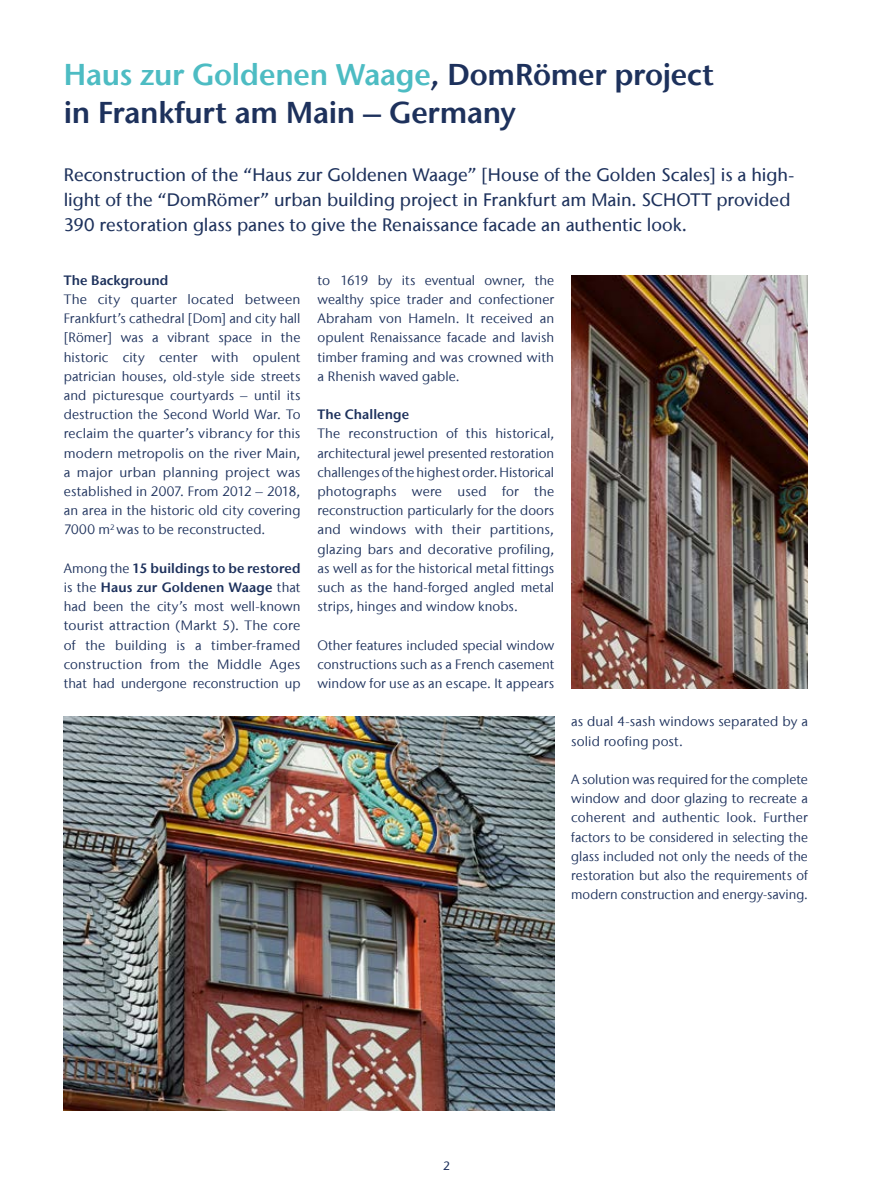
<style>
.page{position:relative;width:893px;height:1191px;background:#fff}
.page>*{position:absolute;margin:0;border:0;box-sizing:border-box;transform-origin:0 0}
.t1{font:600 30px/37.5px "Stone Sans IIITC Com";letter-spacing:-.005em;color:#1d315c}
.t2{font:500 18px/25.2px "Stone Sans IIITC Com";color:#1d315c}
.t3{font:13.5px/19.2px "Stone Sans IIITC Com";letter-spacing:.005em;color:#1d315c;text-align:justify}
.t4{font:600 13.5px "Stone Sans IIITC Com";letter-spacing:.005em;color:#1d315c}
.t5{font:500 12px "Stone Sans IIITC Com";color:#1d315c}
.s1{color:#4dbcc3}
.s2{font-weight:600}
</style>
<div class="page">
<img style="left:571px;top:275px;width:237px;height:413px">
<img style="left:64px;top:717px;width:490px;height:393px">
<h1 class="t1" style="left:64px;top:55px;width:652px"><span class="s1">Haus zur Goldenen Waage</span>, DomRömer project in Frankfurt am Main – Germany</h1>
<p class="t2" style="left:64px;top:162px;width:732px">Reconstruction of the “Haus zur Goldenen Waage” [House of the Golden Scales] is a high&shy;light of the “DomRömer” urban building project in Frankfurt am Main. SCHOTT provided<br>390 restoration glass panes to give the Renaissance facade an authentic look.</p>
<p class="t4" style="left:64px;top:271px;width:106px">The Background</p>
<p class="t3" style="left:64px;top:289px;width:238px">The city quarter located between Frankfurt’s cathedral [Dom] and city hall [Römer] was a vibrant space in the historic city center with opulent patrician houses, old-style side streets and picturesque courtyards – until its destruction the Second World War. To reclaim the quarter’s vibrancy for this modern metropolis on the river Main, a major urban planning project was established in 2007. From 2012 – 2018, an area in the historic old city covering 7000 m<sup>2</sup> was to be reconstructed.</p>
<p class="t3" style="left:64px;top:558px;width:238px">Among the <span class="s2">15 buildings to be restored </span>is the <span class="s2">Haus zur Goldenen Waage</span> that had been the city’s most well-known tourist attraction (Markt 5). The core of the building is a timber-framed construction from the Middle Ages that had undergone reconstruction up</p>
<p class="t3" style="left:317px;top:270px;width:238px">to 1619 by its eventual owner, the wealthy spice trader and confectioner Abraham von Hameln. It received an opulent Renaissance facade and lavish timber framing and was crowned with a Rhenish waved gable.</p>
<p class="t4" style="left:317px;top:406px;width:93px">The Challenge</p>
<p class="t3" style="left:317px;top:424px;width:238px">The reconstruction of this historical, architectural jewel presented restoration challenges of the highest order. Historical photographs were used for the reconstruction particularly for the doors and windows with their partitions, glazing bars and decorative profiling, as well as for the historical metal fittings such as the hand-forged angled metal strips, hinges and window knobs.</p>
<p class="t3" style="left:317px;top:635px;width:238px">Other features included special window constructions such as a French casement window for use as an escape. It appears</p>
<p class="t3" style="left:571px;top:712px;width:238px">as dual 4-sash windows separated by a solid roofing post.</p>
<p class="t3" style="left:571px;top:769px;width:238px">A solution was required for the complete window and door glazing to recreate a coherent and authentic look. Further factors to be considered in selecting the glass included not only the needs of the restoration but also the requirements of modern construction and energy-saving.</p>
<p class="t5" style="left:443px;top:1158px;width:8px">2</p>
</div>
